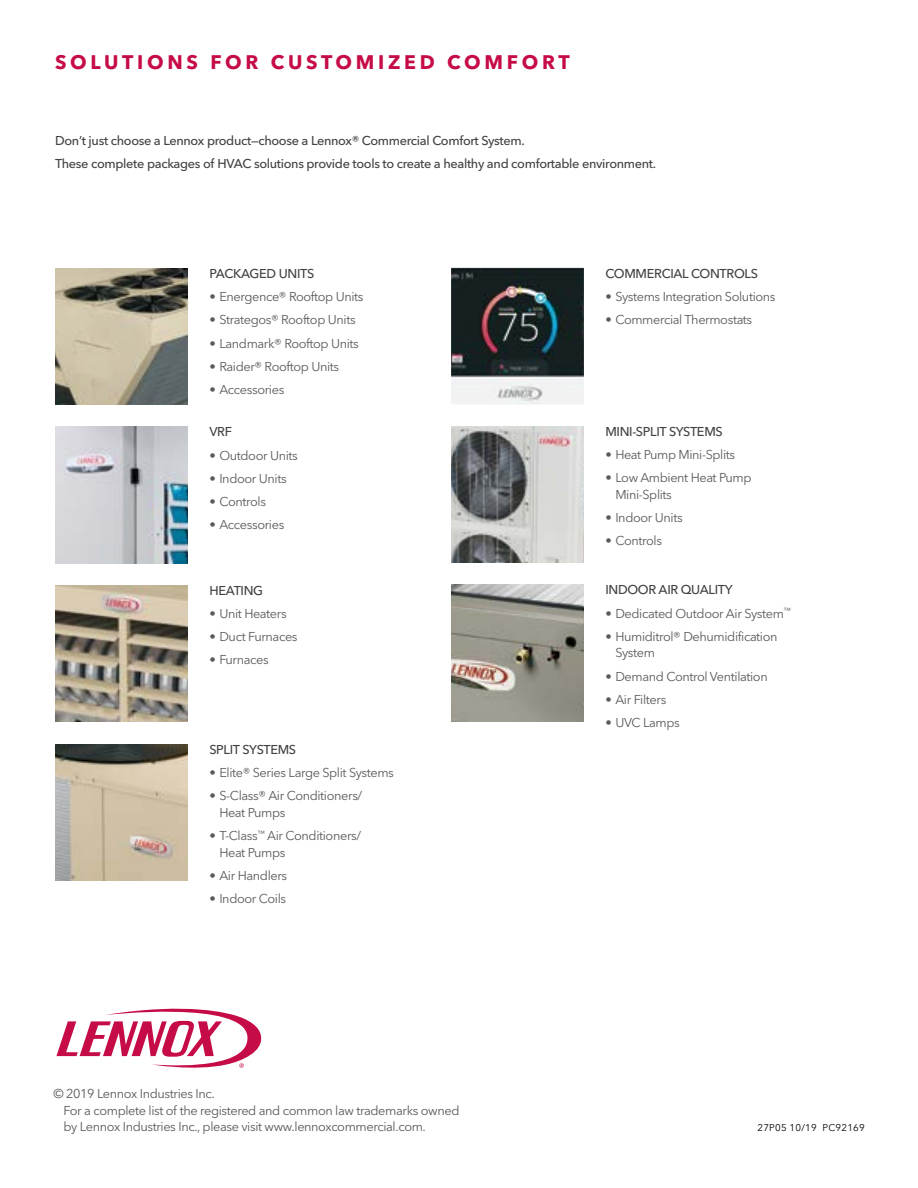
<style>
.page{position:relative;width:918px;height:1188px;background:#fff}
.page>*{position:absolute;margin:0;border:0;box-sizing:border-box;transform-origin:0 0}
.t1{font:700 19.5px "Avenir Next LT Pro";letter-spacing:.19em;color:#c60c46}
.t2{font:12.75px/16.5px "Avenir Next LT Pro";letter-spacing:-.03em;color:#58595b}
.t3{font:500 12.75px/23.2px "Avenir Next LT Pro";letter-spacing:-.025em;color:#414042}
.t4{font:9.75px "Avenir Next LT Pro";letter-spacing:.025em;color:#000}
</style>
<div class="page">
<img style="left:55px;top:268px;width:133px;height:137px">
<img style="left:55px;top:427px;width:133px;height:136px">
<img style="left:55px;top:744px;width:133px;height:137px">
<img style="left:55px;top:585px;width:133px;height:137px">
<img style="left:451px;top:585px;width:133px;height:136px">
<img style="left:451px;top:426px;width:133px;height:137px">
<img style="left:451px;top:268px;width:133px;height:136px">
<svg style="left:56px;top:1008px;width:206px;height:60px"></svg>
<h1 class="t1" style="left:55px;top:50px;width:516px">SOLUTIONS FOR CUSTOMIZED COMFORT</h1>
<p class="t3" style="left:55px;top:129px;width:603px">Don’t just choose a Lennox product—choose a Lennox® Commercial Comfort System.<br>These complete packages of HVAC solutions provide tools to create a healthy and comfortable environment.</p>
<p class="t3" style="left:209px;top:262px;width:106px">PACKAGED UNITS</p>
<p class="t2" style="left:209px;top:288px;width:156px">• Energence® Rooftop Units</p>
<p class="t2" style="left:209px;top:312px;width:148px">• Strategos® Rooftop Units</p>
<p class="t2" style="left:209px;top:335px;width:151px">• Landmark® Rooftop Units</p>
<p class="t2" style="left:209px;top:358px;width:131px">• Raider® Rooftop Units</p>
<p class="t2" style="left:209px;top:381px;width:76px">• Accessories</p>
<p class="t3" style="left:209px;top:420px;width:24px">VRF</p>
<p class="t2" style="left:209px;top:447px;width:90px">• Outdoor Units</p>
<p class="t2" style="left:209px;top:470px;width:79px">• Indoor Units</p>
<p class="t2" style="left:209px;top:494px;width:58px">• Controls</p>
<p class="t2" style="left:209px;top:517px;width:76px">• Accessories</p>
<p class="t3" style="left:209px;top:579px;width:55px">HEATING</p>
<p class="t2" style="left:209px;top:605px;width:79px">• Unit Heaters</p>
<p class="t2" style="left:209px;top:629px;width:90px">• Duct Furnaces</p>
<p class="t2" style="left:209px;top:652px;width:61px">• Furnaces</p>
<p class="t3" style="left:209px;top:738px;width:88px">SPLIT SYSTEMS</p>
<p class="t2" style="left:209px;top:764px;width:186px">• Elite® Series Large Split Systems</p>
<p class="t2" style="left:219px;top:788px;width:144px;text-indent:-10px">• S-Class® Air Conditioners/<br>Heat Pumps</p>
<p class="t2" style="left:219px;top:827px;width:143px;text-indent:-10px">• T-Class<sup>™</sup> Air Conditioners/<br>Heat Pumps</p>
<p class="t2" style="left:209px;top:867px;width:79px">• Air Handlers</p>
<p class="t2" style="left:209px;top:890px;width:78px">• Indoor Coils</p>
<p class="t2" style="left:64px;top:1085px;width:397px;text-indent:-10px">© 2019 Lennox Industries Inc.<br>For a complete list of the registered and common law trademarks owned by Lennox Industries Inc., please visit www.lennoxcommercial.com.</p>
<p class="t3" style="left:605px;top:261px;width:154px">COMMERCIAL CONTROLS</p>
<p class="t2" style="left:605px;top:288px;width:172px">• Systems Integration Solutions</p>
<p class="t2" style="left:605px;top:311px;width:148px">• Commercial Thermostats</p>
<p class="t3" style="left:605px;top:420px;width:119px">MINI-SPLIT SYSTEMS</p>
<p class="t2" style="left:605px;top:447px;width:131px">• Heat Pump Mini-Splits</p>
<p class="t2" style="left:615px;top:470px;width:138px;text-indent:-10px">• Low Ambient Heat Pump<br>Mini-Splits</p>
<p class="t2" style="left:605px;top:510px;width:79px">• Indoor Units</p>
<p class="t2" style="left:605px;top:533px;width:58px">• Controls</p>
<p class="t3" style="left:605px;top:578px;width:129px">INDOOR AIR QUALITY</p>
<p class="t2" style="left:605px;top:605px;width:187px">• Dedicated Outdoor Air System<sup>™</sup></p>
<p class="t2" style="left:615px;top:628px;width:164px;text-indent:-10px">• Humiditrol® Dehumidification<br>System</p>
<p class="t2" style="left:605px;top:668px;width:164px">• Demand Control Ventilation</p>
<p class="t2" style="left:605px;top:691px;width:62px">• Air Filters</p>
<p class="t2" style="left:605px;top:714px;width:76px">• UVC Lamps</p>
<p class="t4" style="left:757px;top:1122px;width:109px">27P05 10/19 PC92169</p>
</div>
